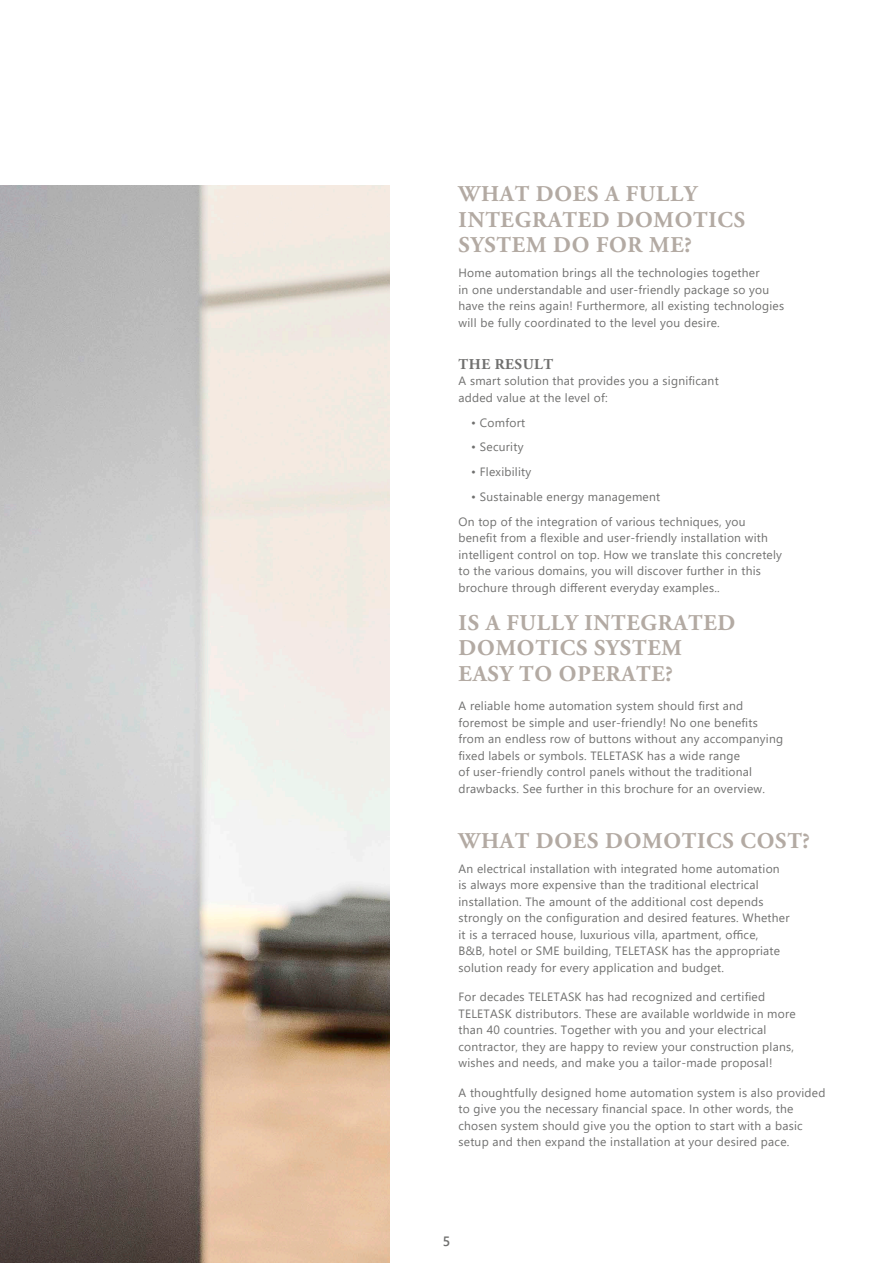
<style>
.page{position:relative;width:893px;height:1263px;background:#fff}
.page>*{position:absolute;margin:0;border:0;box-sizing:border-box;transform-origin:0 0}
.t1{font:700 22.5px/25.5px "Adobe Garamond Pro";letter-spacing:.035em;color:#b3aaa3}
.t2{font:700 15px "Adobe Garamond Pro";letter-spacing:.035em;color:#70706f}
.t3{font:600 13.5px "Segoe UI";color:#70706f}
.t4{font:12px/16.5px "Segoe UI";letter-spacing:.02em;color:#70706f}
</style>
<div class="page">
<img style="left:0;top:185px;width:389px;height:1078px">
<h1 class="t1" style="left:459px;top:182px;width:288px">WHAT DOES A FULLY<br>INTEGRATED DOMOTICS<br>SYSTEM DO FOR ME?</h1>
<p class="t4" style="left:458px;top:264px;width:327px">Home automation brings all the technologies together<br>in one understandable and user-friendly package so you have the reins again! Furthermore, all existing technologies will be fully coordinated to the level you desire.</p>
<p class="t2" style="left:459px;top:355px;width:96px">THE RESULT</p>
<p class="t4" style="left:458px;top:372px;width:262px">A smart solution that provides you a significant added value at the level of:</p>
<p class="t4" style="left:471px;top:413px;width:55px">• Comfort</p>
<p class="t4" style="left:471px;top:438px;width:54px">• Security</p>
<p class="t4" style="left:471px;top:462px;width:62px">• Flexibility</p>
<p class="t4" style="left:458px;top:483px;width:289px;line-height:24.8px;text-indent:13px">• Sustainable energy management<br>On top of the integration of various techniques, you</p>
<p class="t4" style="left:458px;top:528px;width:325px">benefit from a flexible and user-friendly installation with intelligent control on top. How we translate this concretely to the various domains, you will discover further in this brochure through different everyday examples..</p>
<h1 class="t1" style="left:459px;top:610px;width:278px">IS A FULLY INTEGRATED<br>DOMOTICS SYSTEM<br>EASY TO OPERATE?</h1>
<p class="t4" style="left:458px;top:697px;width:326px">A reliable home automation system should first and foremost be simple and user-friendly! No one benefits from an endless row of buttons without any accompanying fixed labels or symbols. TELETASK has a wide range<br>of user-friendly control panels without the traditional drawbacks. See further in this brochure for an overview.</p>
<h1 class="t1" style="left:459px;top:828px;width:353px">WHAT DOES DOMOTICS COST?</h1>
<p class="t4" style="left:458px;top:859px;width:333px">An electrical installation with integrated home automation is always more expensive than the traditional electrical installation. The amount of the additional cost depends strongly on the configuration and desired features. Whether it is a terraced house, luxurious villa, apartment, office,<br>B&amp;B, hotel or SME building, TELETASK has the appropriate solution ready for every application and budget.</p>
<p class="t4" style="left:458px;top:988px;width:339px">For decades TELETASK has had recognized and certified TELETASK distributors. These are available worldwide in more than 40 countries. Together with you and your electrical contractor, they are happy to review your construction plans, wishes and needs, and make you a tailor-made proposal!</p>
<p class="t4" style="left:458px;top:1083px;width:369px">A thoughtfully designed home automation system is also provided to give you the necessary financial space. In other words, the chosen system should give you the option to start with a basic setup and then expand the installation at your desired pace.</p>
<p class="t3" style="left:443px;top:1228px;width:9px">5</p>
</div>
